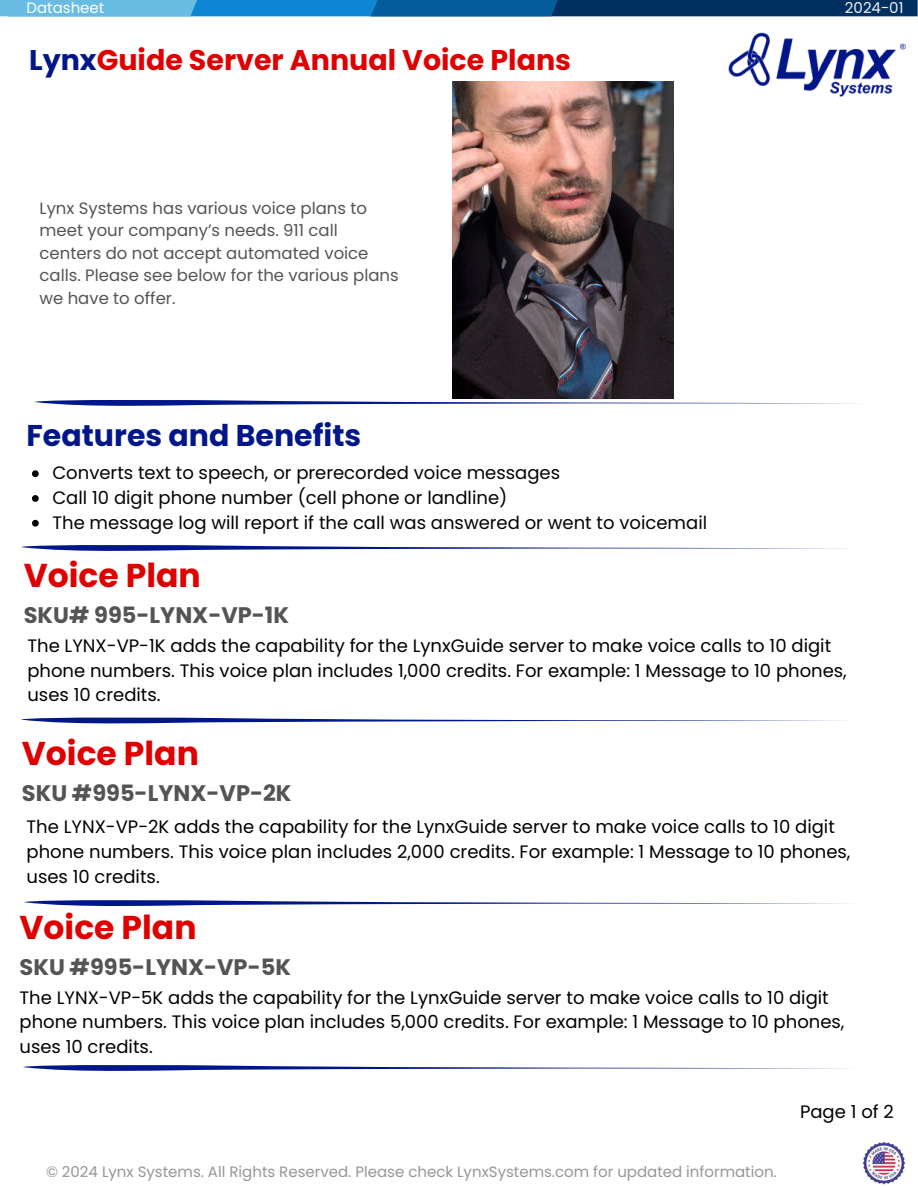
<style>
.page{position:relative;width:918px;height:1188px;background:#fff}
.page>*{position:absolute;margin:0;border:0;box-sizing:border-box;transform-origin:0 0}
.t1{font:700 33px "Poppins";color:#df0101}
.t2{font:700 30px "Poppins";color:#011689}
.t3{font:700 28.5px "Poppins";color:#df0101}
.t4{font:700 22.5px "Poppins";color:#545454}
.t5{font:18px/24.8px "Poppins";color:#000}
.t6{font:18px/24.8px "Poppins";color:#040404}
.t7{font:16.5px/22.5px "Poppins";color:#545454}
.t8{font:15px "Poppins";color:#959697}
.t9{font:15px "Poppins";color:#fff}
.t10{font:15px "Poppins";color:#f1f1f1}
.s1{color:#011689}
</style>
<div class="page">
<img style="left:862px;top:1142px;width:44px;height:43px">
<img style="left:728px;top:32px;width:178px;height:65px">
<svg style="left:0;top:0;width:918px;height:16px;background:#19679e"></svg>
<svg style="left:21px;top:545px;width:822px;height:6px"></svg>
<svg style="left:21px;top:717px;width:822px;height:7px"></svg>
<svg style="left:24px;top:900px;width:822px;height:6px"></svg>
<svg style="left:34px;top:400px;width:823px;height:6px"></svg>
<svg style="left:23px;top:1065px;width:822px;height:6px"></svg>
<svg style="left:32px;top:470px;width:7px;height:7px"></svg>
<svg style="left:32px;top:495px;width:7px;height:7px"></svg>
<svg style="left:32px;top:520px;width:7px;height:7px"></svg>
<img style="left:452px;top:81px;width:222px;height:318px">
<p class="t9" style="left:27px;top:-1px;width:79px">Datasheet</p>
<p class="t10" style="left:845px;top:-1px;width:60px">2024-01</p>
<h3 class="t3" style="left:29px;top:43px;width:543px"><span class="s1">Lynx</span>Guide Server Annual Voice Plans</h3>
<p class="t7" style="left:40px;top:197px;width:361px">Lynx Systems has various voice plans to meet your company’s needs. 911 call centers do not accept automated voice calls. Please see below for the various plans we have to offer.</p>
<h2 class="t2" style="left:27px;top:418px;width:336px">Features and Benefits</h2>
<p class="t6" style="left:52px;top:461px;width:656px">Converts text to speech, or prerecorded voice messages<br>Call 10 digit phone number (cell phone or landline)<br>The message log will report if the call was answered or went to voicemail</p>
<h1 class="t1" style="left:24px;top:557px;width:179px">Voice Plan</h1>
<p class="t4" style="left:24px;top:602px;width:267px">SKU# 995-LYNX-VP-1K</p>
<p class="t5" style="left:27px;top:633px;width:821px">The LYNX-VP-1K adds the capability for the LynxGuide server to make voice calls to 10 digit phone numbers. This voice plan includes 1,000 credits. For example: 1 Message to 10 phones, uses 10 credits.</p>
<h1 class="t1" style="left:22px;top:735px;width:179px">Voice Plan</h1>
<p class="t4" style="left:22px;top:781px;width:271px">SKU #995-LYNX-VP-2K</p>
<p class="t5" style="left:27px;top:815px;width:826px">The LYNX-VP-2K adds the capability for the LynxGuide server to make voice calls to 10 digit phone numbers. This voice plan includes 2,000 credits. For example: 1 Message to 10 phones, uses 10 credits.</p>
<h1 class="t1" style="left:20px;top:908px;width:179px">Voice Plan</h1>
<p class="t4" style="left:20px;top:954px;width:273px">SKU #995-LYNX-VP-5K</p>
<p class="t5" style="left:20px;top:985px;width:826px">The LYNX-VP-5K adds the capability for the LynxGuide server to make voice calls to 10 digit phone numbers. This voice plan includes 5,000 credits. For example: 1 Message to 10 phones, uses 10 credits.</p>
<p class="t8" style="left:46px;top:1163px;width:732px">© 2024 Lynx Systems. All Rights Reserved. Please check LynxSystems.com for updated information.</p>
<p class="t5" style="left:800px;top:1099px;width:95px">Page 1 of 2</p>
</div>
